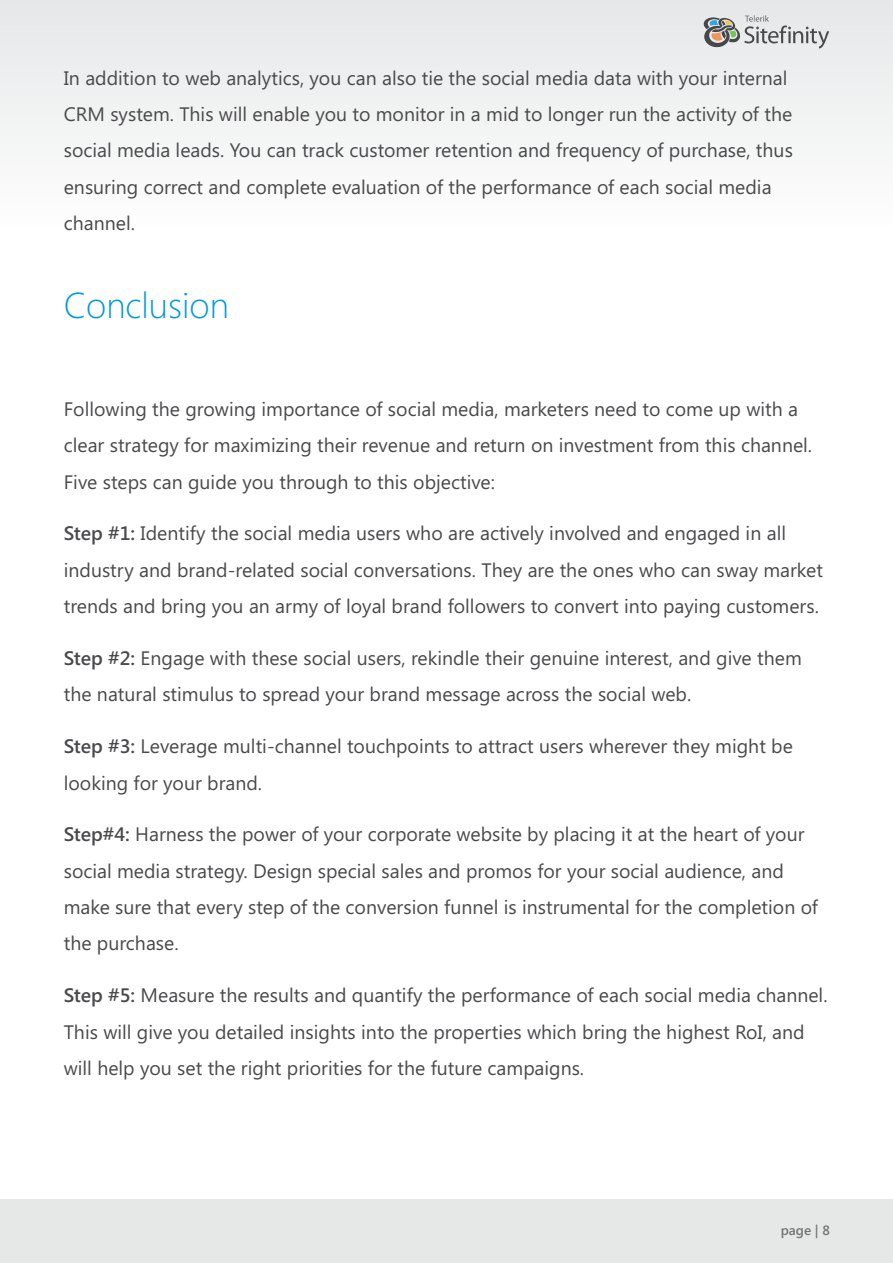
<style>
.page{position:relative;width:893px;height:1263px;background:#fff}
.page>*{position:absolute;margin:0;border:0;box-sizing:border-box;transform-origin:0 0}
.t1{font:300 36px "Segoe UI";color:#0099d9}
.t2{font:19.5px/36.3px "Segoe UI";color:#4a4a4d}
.t3{font:600 13.5px "Segoe UI";color:#737375}
.s1{font-weight:600}
</style>
<div class="page">
<div style="left:0;top:0;width:893px;height:228px;background:#f2f3f3"></div>
<div style="left:0;top:1199px;width:893px;height:64px;background:#e6e8e8"></div>
<svg style="left:704px;top:15px;width:125px;height:34px"></svg>
<p class="t2" style="left:64px;top:62px;width:731px">In addition to web analytics, you can also tie the social media data with your internal CRM system. This will enable you to monitor in a mid to longer run the activity of the social media leads. You can track customer retention and frequency of purchase, thus ensuring correct and complete evaluation of the performance of each social media channel.</p>
<h1 class="t1" style="left:64px;top:292px;width:167px">Conclusion</h1>
<p class="t2" style="left:64px;top:393px;width:750px">Following the growing importance of social media, marketers need to come up with a clear strategy for maximizing their revenue and return on investment from this channel.<br>Five steps can guide you through to this objective:</p>
<p class="t2" style="left:64px;top:517px;width:761px"><span class="s1">Step #1:</span> Identify the social media users who are actively involved and engaged in all industry and brand-related social conversations. They are the ones who can sway market trends and bring you an army of loyal brand followers to convert into paying customers.</p>
<p class="t2" style="left:64px;top:642px;width:739px"><span class="s1">Step #2:</span> Engage with these social users, rekindle their genuine interest, and give them the natural stimulus to spread your brand message across the social web.</p>
<p class="t2" style="left:64px;top:730px;width:731px"><span class="s1">Step #3:</span> Leverage multi-channel touchpoints to attract users wherever they might be looking for your brand.</p>
<p class="t2" style="left:64px;top:818px;width:756px"><span class="s1">Step#4:</span> Harness the power of your corporate website by placing it at the heart of your social media strategy. Design special sales and promos for your social audience, and make sure that every step of the conversion funnel is instrumental for the completion of the purchase.</p>
<p class="t2" style="left:64px;top:979px;width:765px"><span class="s1">Step #5:</span> Measure the results and quantify the performance of each social media channel.<br>This will give you detailed insights into the properties which bring the highest RoI, and will help you set the right priorities for the future campaigns.</p>
<p class="t3" style="left:781px;top:1225px;width:51px">page | 8</p>
</div>
